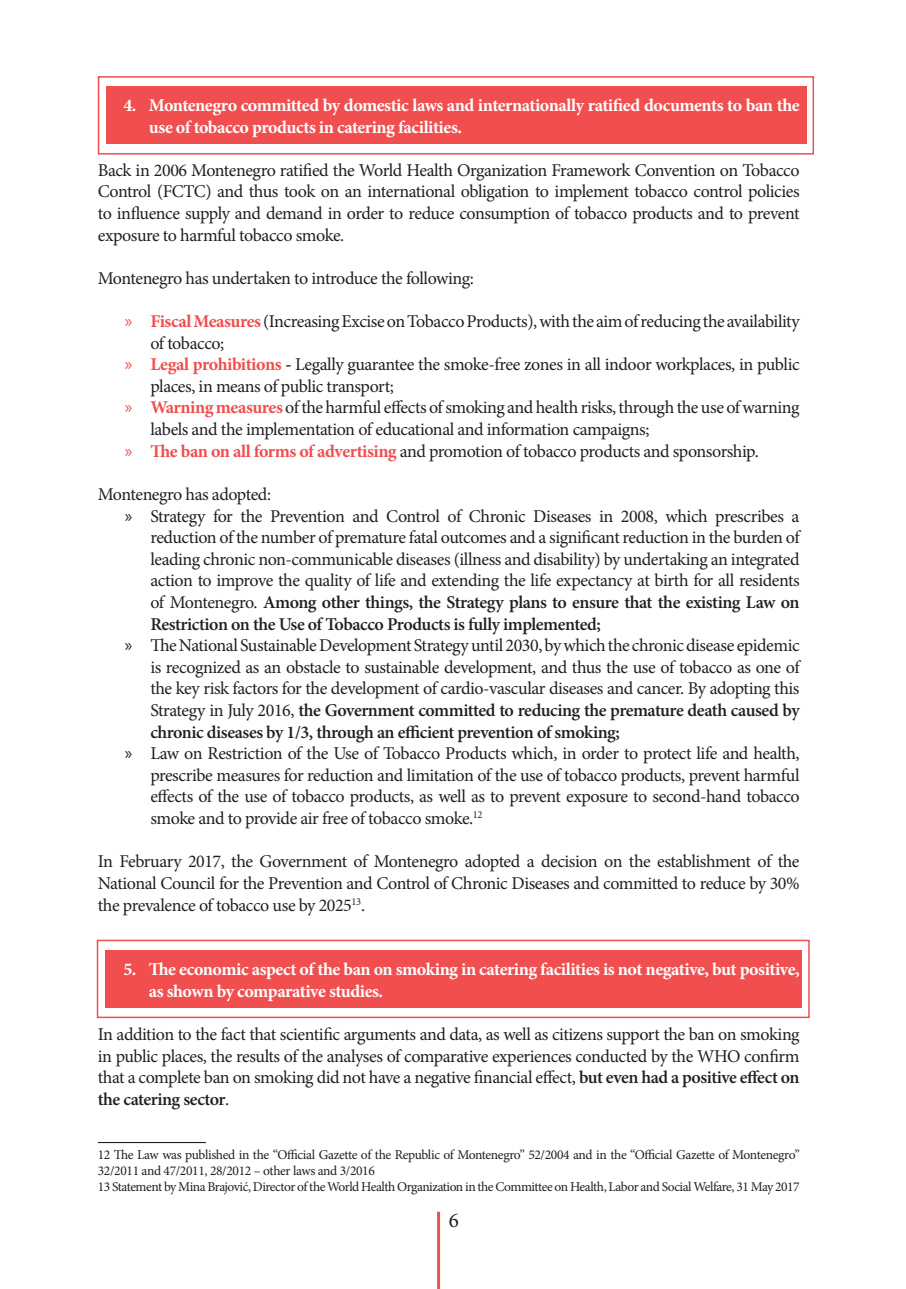
<style>
.page{position:relative;width:906px;height:1289px;background:#fff}
.page>*{position:absolute;margin:0;border:0;box-sizing:border-box;transform-origin:0 0}
.t1{font:21px "Minion Pro";color:#231f20}
.t2{font:18px/21.6px "Minion Pro";letter-spacing:-.025em;color:#231f20;text-align:justify}
.t3{font:700 18px/21.6px "Minion Pro";letter-spacing:-.025em;color:#fff}
.t4{font:13.5px/16.2px "Minion Pro";letter-spacing:-.03em;color:#231f20}
.s1{font-family:"Myriad Pro";color:#f04e4f}
.s2{font-weight:700;color:#f04e4f}
.s3{font-weight:700}
.s4{font-family:"Myriad Pro"}
.s5{font-weight:600}
</style>
<div class="page">
<hr style="left:437px;top:1211px;width:3px;height:77px;background:#f04e4f">
<div style="left:105px;top:949px;width:696px;height:58px;background:#f14e4f"></div>
<div style="left:97px;top:939px;width:712px;height:79px;border:2px solid #f04e4f"></div>
<div style="left:106px;top:86px;width:700px;height:58px;background:#f14e4f"></div>
<div style="left:98px;top:76px;width:716px;height:79px;border:2px solid #f04e4f"></div>
<hr style="left:98px;top:1141px;width:108px;height:2px;background:#231f20">
<p class="t3" style="left:149px;top:94px;width:652px;text-indent:-26px">4. Montenegro committed by domestic laws and internationally ratified documents to ban the use of tobacco products in catering facilities.</p>
<p class="t2" style="left:98px;top:159px;width:703px">Back in 2006 Montenegro ratified the World Health Organization Framework Convention on Tobacco Control (FCTC) and thus took on an international obligation to implement tobacco control policies to influence supply and demand in order to reduce consumption of tobacco products and to prevent exposure to harmful tobacco smoke.</p>
<p class="t2" style="left:98px;top:267px;width:377px">Montenegro has undertaken to introduce the following:</p>
<p class="t2" style="left:150px;top:310px;width:651px;text-indent:-26px"><span class="s1">»</span> <span class="s2">Fiscal Measures</span>(Increasing Excise on Tobacco Products), with the aim of reducing the availability of tobacco;</p>
<p class="t2" style="left:150px;top:354px;width:651px;text-indent:-26px"><span class="s1">»</span> <span class="s2">Legal prohibitions</span> <span class="s3">-</span> Legally guarantee the smoke-free zones in all indoor workplaces, in public places, in means of public transport;</p>
<p class="t2" style="left:150px;top:397px;width:650px;text-indent:-26px"><span class="s1">»</span> <span class="s2">Warning measures</span>of the harmful effects of smoking and health risks, through the use of warning labels and the implementation of educational and information campaigns;</p>
<p class="t2" style="left:125px;top:440px;width:635px"><span class="s1">»</span> <span class="s2">The ban on all forms of advertising</span> and promotion of tobacco products and sponsorship.</p>
<p class="t2" style="left:98px;top:483px;width:175px">Montenegro has adopted:</p>
<p class="t2" style="left:150px;top:505px;width:651px;text-indent:-26px"><span class="s4">»</span> Strategy for the Prevention and Control of Chronic Diseases in 2008, which prescribes a reduction of the number of premature fatal outcomes and a significant reduction in the burden of leading chronic non-communicable diseases (illness and disability) by undertaking an integrated action to improve the quality of life and extending the life expectancy at birth for all residents of Montenegro. <span class="s5">Among other things, the Strategy plans to ensure that the existing Law on Restriction on the Use of Tobacco Products is fully implemented;</span></p>
<p class="t2" style="left:150px;top:634px;width:651px;text-indent:-26px"><span class="s4">»</span> The National Sustainable Development Strategy until 2030, by which the chronic disease epidemic is recognized as an obstacle to sustainable development, and thus the use of tobacco as one of the key risk factors for the development of cardio-vascular diseases and cancer. By adopting this Strategy in July 2016, <span class="s5">the Government committed to reducing the premature death caused by chronic diseases by 1/3, through an efficient prevention of smoking;</span></p>
<p class="t2" style="left:150px;top:742px;width:651px;text-indent:-26px"><span class="s4">»</span> Law on Restriction of the Use of Tobacco Products which, in order to protect life and health, prescribe measures for reduction and limitation of the use of tobacco products, prevent harmful effects of the use of tobacco products, as well as to prevent exposure to second-hand tobacco smoke and to provide air free of tobacco smoke.<sup>12</sup></p>
<p class="t2" style="left:98px;top:850px;width:703px">In February 2017, the Government of Montenegro adopted a decision on the establishment of the National Council for the Prevention and Control of Chronic Diseases and committed to reduce by 30% the prevalence of tobacco use by 2025<sup>13</sup>.</p>
<p class="t3" style="left:149px;top:958px;width:652px;text-indent:-26px">5. The economic aspect of the ban on smoking in catering facilities is not negative, but positive, as shown by comparative studies.</p>
<p class="t2" style="left:98px;top:1023px;width:703px">In addition to the fact that scientific arguments and data, as well as citizens support the ban on smoking in public places, the results of the analyses of comparative experiences conducted by the WHO confirm that a complete ban on smoking did not have a negative financial effect, <span class="s5">but even had a positive effect on the catering sector</span>.</p>
<p class="t4" style="left:98px;top:1146px;width:703px">12 The Law was published in the “Official Gazette of the Republic of Montenegro” 52/2004 and in the “Official Gazette of Montenegro”<br>32/2011 and 47/2011, 28/2012 – other laws and 3/2016</p>
<p class="t4" style="left:98px;top:1178px;width:703px">13 Statement by Mina Brajović, Director of the World Health Organization in the Committee on Health, Labor and Social Welfare, 31 May 2017</p>
<p class="t1" style="left:449px;top:1206px;width:12px">6</p>
</div>
